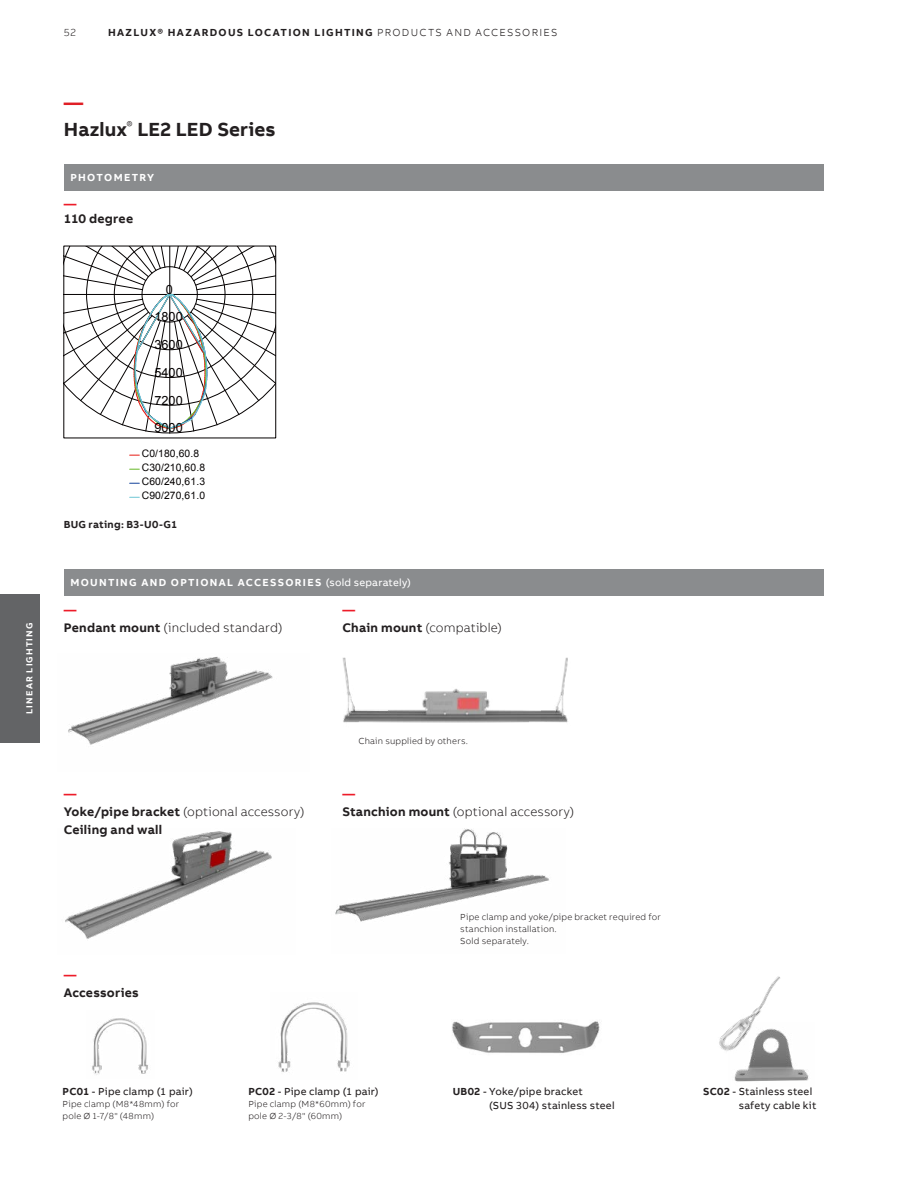
<style>
.page{position:relative;width:918px;height:1188px;background:#fff}
.page>*{position:absolute;margin:0;border:0;box-sizing:border-box;transform-origin:0 0}
.t1{font:700 19.5px/27px "AB Bvoice";letter-spacing:.005em;color:#231f20}
.t2{font:300 12.75px/18px "AB Bvoice";letter-spacing:.01em;color:#231f20}
.t3{font:700 12.75px/18px "AB Bvoice";letter-spacing:.02em;color:#231f20}
.t4{font:12.75px/27.8px "Arial";color:#040000;text-align:center}
.t5{font:700 12.75px "AB Bvoice";color:#ed1c29}
.t6{font:10.5px/13.5px "AB Bvoice";letter-spacing:.02em;color:#231f20}
.t7{font:700 10.5px "AB Bvoice";letter-spacing:.125em;color:#fff}
.t8{font:700 10.5px "AB Bvoice";letter-spacing:.12em;color:#231f20}
.t9{font:700 10.5px "AB Bvoice";letter-spacing:.02em;color:#231f20}
.t10{font:300 10.5px "AB Bvoice";color:#231f20}
.t11{font:10.35px/14.1px "Arial";letter-spacing:.01em;color:#040000}
.t12{font:300 9px/12px "AB Bvoice";letter-spacing:.025em;color:#231f20}
.t13{font:700 9px "AB Bvoice";letter-spacing:.135em;color:#fff}
.s1{font-weight:300}
.s2{color:#e01f26}
.s3{font-weight:400}
.s4{font-weight:700;color:#ed1c29}
.s5{font-weight:700}
.s6{color:#ed1c29}
</style>
<div class="page">
<svg style="left:64px;top:246px;width:212px;height:188px"></svg>
<img style="left:719px;top:976px;width:61px;height:75px">
<img style="left:65px;top:831px;width:207px;height:108px">
<img style="left:342px;top:658px;width:226px;height:65px">
<img style="left:68px;top:656px;width:205px;height:89px">
<img style="left:335px;top:828px;width:214px;height:94px">
<img style="left:92px;top:1018px;width:56px;height:57px">
<img style="left:278px;top:1002px;width:72px;height:70px">
<img style="left:452px;top:1021px;width:148px;height:32px">
<img style="left:727px;top:1021px;width:82px;height:61px">
<div style="left:64px;top:164px;width:760px;height:27px;background:#8a8c8e"></div>
<div style="left:64px;top:569px;width:760px;height:27px;background:#8a8c8e"></div>
<div style="left:0;top:594px;width:40px;height:148px;background:#636466"></div>
<p class="t13" style="left:24px;top:714px;width:93px;rotate:-90deg">LINEAR LIGHTING</p>
<p class="t10" style="left:64px;top:26px;width:14px">52</p>
<p class="t8" style="left:108px;top:25px;width:451px">HAZLUX® HAZARDOUS LOCATION LIGHTING <span class="s1">PRODUCTS AND ACCESSORIES</span></p>
<h1 class="t1" style="left:64px;top:89px;width:213px"><span class="s2">—<br></span>Hazlux<sup>®</sup> LE2 LED Series</h1>
<p class="t7" style="left:71px;top:171px;width:85px">PHOTOMETRY</p>
<h2 class="t5" style="left:64px;top:195px;width:14px">—</h2>
<h2 class="t3" style="left:64px;top:210px;width:71px">110 degree</h2>
<h2 class="t4" style="left:154px;top:275px;width:30px">0<br>1800<br>3600<br>5400<br>7200<br>9000</h2>
<p class="t11" style="left:142px;top:447px;width:65px">C0/180,60.8<br>C30/210,60.8<br>C60/240,61.3<br>C90/270,61.0</p>
<p class="t9" style="left:64px;top:518px;width:115px">BUG rating: B3-U0-G1</p>
<p class="t7" style="left:71px;top:576px;width:342px">MOUNTING AND OPTIONAL ACCESSORIES <span class="s3">(sold separately)</span></p>
<h2 class="t2" style="left:64px;top:601px;width:220px"><span class="s4">—<br></span><span class="s5">Pendant mount</span> (included standard)</h2>
<h2 class="t2" style="left:342px;top:601px;width:161px"><span class="s4">—<br></span><span class="s5">Chain mount</span> (compatible)</h2>
<h2 class="t3" style="left:64px;top:784px;width:242px"><span class="s6">—<br></span>Yoke/pipe bracket <span class="s1">(optional accessory)<br></span>Ceiling and wall</h2>
<h2 class="t5" style="left:64px;top:967px;width:14px">—</h2>
<h2 class="t3" style="left:64px;top:984px;width:77px">Accessories</h2>
<p class="t12" style="left:359px;top:735px;width:111px">Chain supplied by others.</p>
<h2 class="t2" style="left:342px;top:784px;width:233px"><span class="s4">—<br></span><span class="s5">Stanchion mount</span> (optional accessory)</h2>
<p class="t12" style="left:460px;top:910px;width:202px">Pipe clamp and yoke/pipe bracket required for stanchion installation.<br>Sold separately.</p>
<p class="t6" style="left:63px;top:1085px;width:132px"><span class="s5">PC01</span> - Pipe clamp (1 pair)</p>
<p class="t12" style="left:63px;top:1098px;width:118px">Pipe clamp (M8*48mm) for pole Ø 1-7/8" (48mm)</p>
<p class="t6" style="left:248px;top:1085px;width:132px"><span class="s5">PC02</span> - Pipe clamp (1 pair)</p>
<p class="t12" style="left:248px;top:1098px;width:119px">Pipe clamp (M8*60mm) for pole Ø 2-3/8" (60mm)</p>
<p class="t6" style="left:489px;top:1085px;width:127px;text-indent:-37px"><span class="s5">UB02</span> - Yoke/pipe bracket<br>(SUS 304) stainless steel</p>
<p class="t6" style="left:739px;top:1085px;width:79px;text-indent:-35px"><span class="s5">SC02</span> - Stainless steel safety cable kit</p>
</div>
